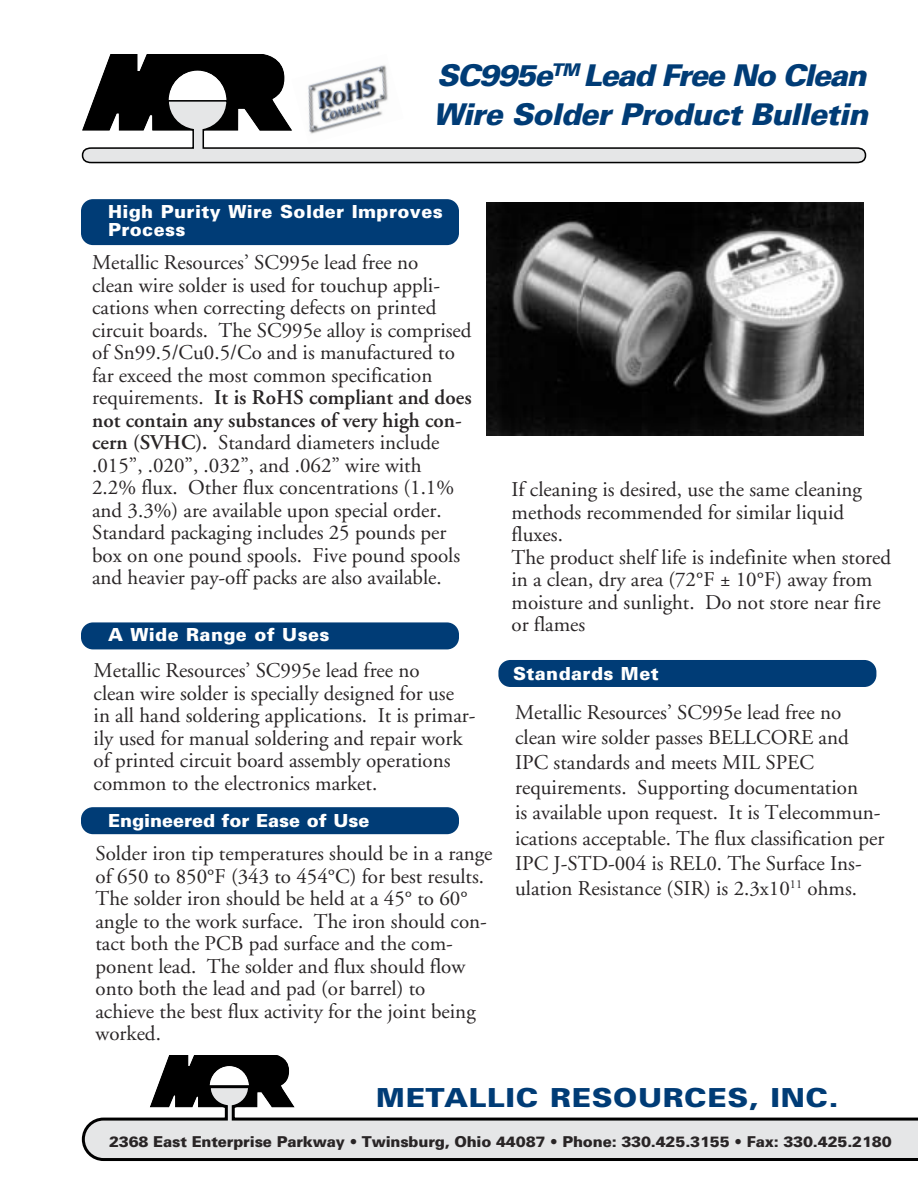
<style>
.page{position:relative;width:918px;height:1188px;background:#fff}
.page>*{position:absolute;margin:0;border:0;box-sizing:border-box;transform-origin:0 0}
.t1{font:italic 900 30px/39px "Univers";letter-spacing:-.025em;color:#003c76}
.t2{font:900 26.25px "Univers";letter-spacing:.025em;color:#003c76;scale:1.1 1}
.t3{font:21px/22.5px "Adobe Garamond";color:#292526}
.t4{font:900 18px/18px "Univers";letter-spacing:.025em;color:#fff}
.t5{font:900 18px "Univers";color:#fff}
.t6{font:900 15px "Univers";letter-spacing:-.01em;color:#292526}
.s1{font-weight:600}
</style>
<div class="page">
<div style="left:81px;top:807px;width:378px;height:27px;background:#003c76;border-radius:12px"></div>
<div style="left:498px;top:660px;width:378px;height:27px;background:#003c76;border-radius:12px"></div>
<svg style="left:158px;top:1056px;width:132px;height:28px"></svg>
<svg style="left:81px;top:1084px;width:837px;height:77px"></svg>
<div style="left:81px;top:622px;width:378px;height:27px;background:#003c76;border-radius:12px"></div>
<div style="left:81px;top:199px;width:378px;height:46px;background:#003c76;border-radius:12px"></div>
<svg style="left:93px;top:54px;width:192px;height:45px"></svg>
<svg style="left:81px;top:99px;width:786px;height:65px"></svg>
<img style="left:486px;top:203px;width:378px;height:232px">
<img style="left:291px;top:65px;width:113px;height:79px">
<p class="t1" style="left:434px;top:55px;width:436px">SC995e<sup>TM</sup> Lead Free No Clean<br>Wire Solder Product Bulletin</p>
<p class="t4" style="left:108px;top:203px;width:336px">High Purity Wire Solder Improves<br>Process</p>
<p class="t3" style="left:92px;top:252px;width:381px">Metallic Resources’ SC995e lead free no<br>clean wire solder is used for touchup appli&shy;cations when correcting defects on printed circuit boards. The SC995e alloy is comprised of Sn99.5/Cu0.5/Co and is manufactured to far exceed the most common specification requirements. <span class="s1">It is RoHS compliant and does not contain any substances of very high con&shy;cern (SVHC).</span> Standard diameters include .015”, .020”, .032”, and .062” wire with<br>2.2% flux. Other flux concentrations (1.1% and 3.3%) are available upon special order.<br>Standard packaging includes 25 pounds per box on one pound spools. Five pound spools and heavier pay-off packs are also available.</p>
<p class="t4" style="left:108px;top:626px;width:223px">A Wide Range of Uses</p>
<p class="t3" style="left:94px;top:660px;width:384px">Metallic Resources’ SC995e lead free no<br>clean wire solder is specially designed for use<br>in all hand soldering applications. It is primar&shy;ily used for manual soldering and repair work of printed circuit board assembly operations common to the electronics market.</p>
<p class="t5" style="left:108px;top:810px;width:263px">Engineered for Ease of Use</p>
<p class="t3" style="left:96px;top:843px;width:399px">Solder iron tip temperatures should be in a range of 650 to 850°F (343 to 454°C) for best results.<br>The solder iron should be held at a 45° to 60° angle to the work surface. The iron should con&shy;tact both the PCB pad surface and the com&shy;ponent lead. The solder and flux should flow onto both the lead and pad (or barrel) to<br>achieve the best flux activity for the joint being worked.</p>
<p class="t3" style="left:512px;top:479px;width:381px">If cleaning is desired, use the same cleaning methods recommended for similar liquid fluxes.<br>The product shelf life is indefinite when stored in a clean, dry area (72°F ± 10°F) away from moisture and sunlight. Do not store near fire or flames</p>
<p class="t4" style="left:513px;top:664px;width:147px">Standards Met</p>
<p class="t3" style="left:515px;top:700px;width:371px;line-height:25.2px">Metallic Resources’ SC995e lead free no clean wire solder passes BELLCORE and IPC standards and meets MIL SPEC requirements. Supporting documentation<br>is available upon request. It is Telecommun&shy;ications acceptable. The flux classification per IPC J-STD-004 is REL0. The Surface Ins&shy;ulation Resistance (SIR) is 2.3x10<sup>11</sup> ohms.</p>
<p class="t2" style="left:376px;top:1081px;width:422px">METALLIC RESOURCES, INC.</p>
<p class="t6" style="left:109px;top:1132px;width:784px">2368 East Enterprise Parkway • Twinsburg, Ohio 44087 • Phone: 330.425.3155 • Fax: 330.425.2180</p>
</div>
